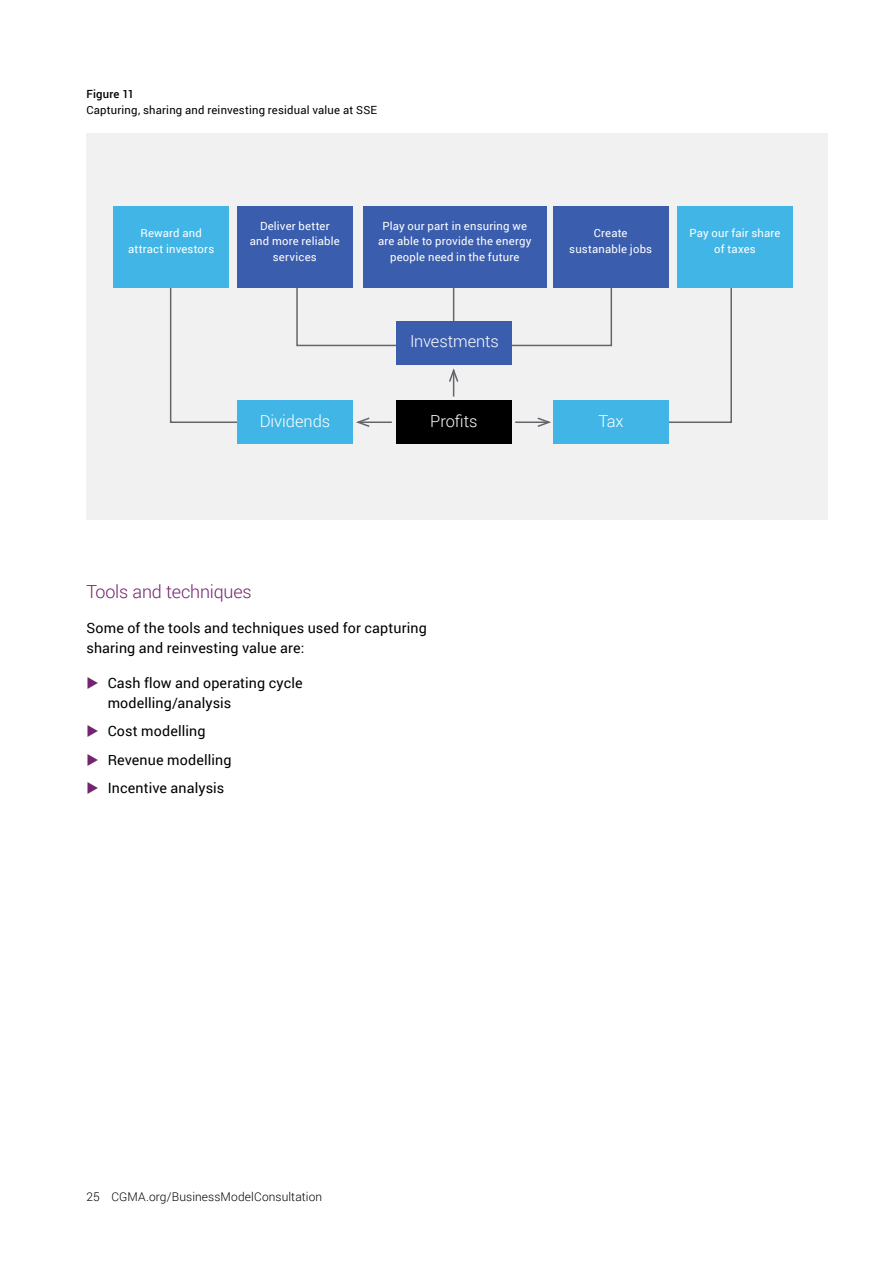
<style>
.page{position:relative;width:893px;height:1263px;background:#fff}
.page>*{position:absolute;margin:0;border:0;box-sizing:border-box;transform-origin:0 0}
.t1{font:300 18px "Roboto";letter-spacing:-.01em;color:#72246c}
.t2{font:300 16.5px "Roboto";letter-spacing:-.005em;color:#fff}
.t3{font:14.25px/19.5px "Roboto";letter-spacing:.01em;color:#000}
.t4{font:300 12px "Roboto";letter-spacing:.01em;color:#000}
.t5{font:11.25px/15.8px "Roboto";letter-spacing:.02em;color:#fff;text-align:center}
.t6{font:11.25px "Roboto";letter-spacing:.02em;color:#000}
.t7{font:500 11.25px "Roboto";letter-spacing:.02em;color:#000}
</style>
<div class="page">
<div style="left:86px;top:134px;width:742px;height:386px;background:#f1f1f1"></div>
<svg style="left:296px;top:287px;width:104px;height:60px"></svg>
<svg style="left:508px;top:276px;width:105px;height:71px"></svg>
<hr style="left:453px;top:275px;width:1px;height:52px;background:#63656b">
<svg style="left:169px;top:287px;width:72px;height:136px"></svg>
<svg style="left:661px;top:287px;width:72px;height:136px"></svg>
<hr style="left:358px;top:421px;width:34px;height:2px;background:#63656b">
<svg style="left:356px;top:417px;width:15px;height:10px"></svg>
<hr style="left:515px;top:421px;width:34px;height:2px;background:#63656b">
<svg style="left:536px;top:417px;width:15px;height:10px"></svg>
<svg style="left:449px;top:368px;width:10px;height:28px"></svg>
<div style="left:113px;top:206px;width:116px;height:81px;background:#41b6e6"></div>
<div style="left:237px;top:206px;width:116px;height:81px;background:#3a5dae"></div>
<div style="left:363px;top:206px;width:184px;height:81px;background:#3a5dae"></div>
<div style="left:554px;top:206px;width:115px;height:81px;background:#3a5dae"></div>
<div style="left:677px;top:206px;width:116px;height:81px;background:#41b6e6"></div>
<div style="left:396px;top:322px;width:116px;height:43px;background:#3a5dae"></div>
<div style="left:396px;top:401px;width:116px;height:43px;background:#000"></div>
<div style="left:554px;top:401px;width:115px;height:43px;background:#41b6e6"></div>
<div style="left:237px;top:401px;width:115px;height:43px;background:#41b6e6"></div>
<p class="t7" style="left:86px;top:86px;width:49px">Figure 11</p>
<p class="t6" style="left:86px;top:102px;width:292px">Capturing, sharing and reinvesting residual value at SSE</p>
<p class="t5" style="left:128px;top:225px;width:88px">Reward and attract investors</p>
<p class="t5" style="left:250px;top:217px;width:91px">Deliver better and more reliable services</p>
<p class="t5" style="left:378px;top:217px;width:155px">Play our part in ensuring we are able to provide the energy people need in the future</p>
<p class="t5" style="left:569px;top:225px;width:84px">Create sustanable jobs</p>
<p class="t5" style="left:689px;top:225px;width:93px">Pay our fair share of taxes</p>
<h2 class="t2" style="left:410px;top:330px;width:90px">Investments</h2>
<h2 class="t2" style="left:260px;top:410px;width:72px">Dividends</h2>
<h2 class="t2" style="left:430px;top:410px;width:49px">Profits</h2>
<h2 class="t2" style="left:598px;top:410px;width:27px">Tax</h2>
<h1 class="t1" style="left:86px;top:579px;width:167px">Tools and techniques</h1>
<p class="t3" style="left:86px;top:618px;width:342px">Some of the tools and techniques used for capturing sharing and reinvesting value are:</p>
<p class="t3" style="left:108px;top:673px;width:197px">Cash flow and operating cycle modelling/analysis</p>
<p class="t3" style="left:108px;top:716px;width:125px;line-height:28.5px">Cost modelling<br>Revenue modelling<br>Incentive analysis</p>
<p class="t4" style="left:86px;top:1188px;width:237px">25 CGMA.org/BusinessModelConsultation</p>
</div>
